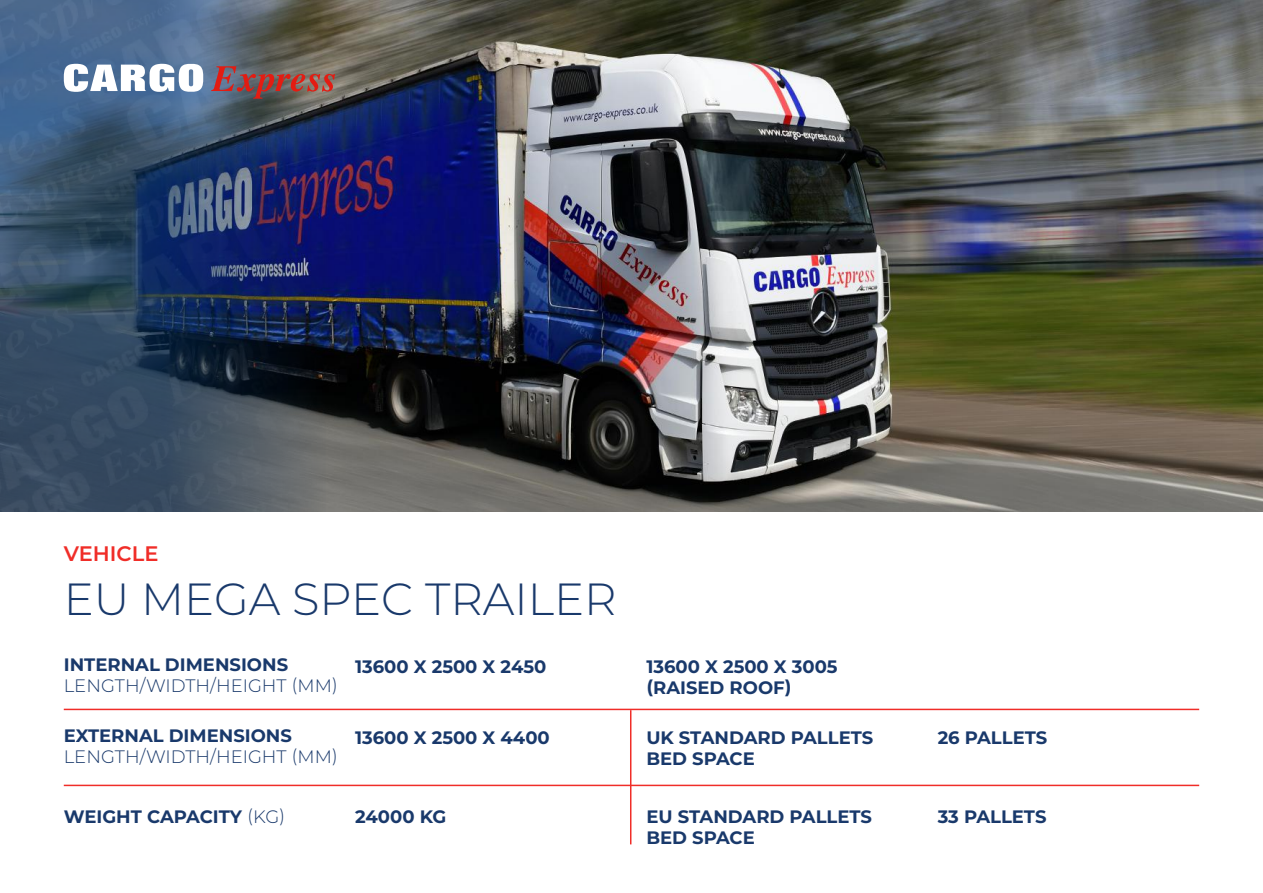
<style>
.page{position:relative;width:1263px;height:893px;background:#fff}
.page>*{position:absolute;margin:0;border:0;box-sizing:border-box;transform-origin:0 0}
.t1{font:300 45px "Montserrat";color:#19396b}
.t2{font:600 21px "Montserrat";color:#f02d28}
.t3{font:700 18px/21.6px "Montserrat";color:#19396b}
.t4{font:300 18px "Montserrat";color:#19396b}
.s1{font-weight:300}
</style>
<div class="page">
<hr style="left:64px;top:709px;width:1135px;height:1px;background:#f02d28">
<hr style="left:64px;top:785px;width:1135px;height:1px;background:#f02d28">
<hr style="left:630px;top:710px;width:1px;height:134px;background:#f02d28">
<img style="left:325px;top:0;width:938px;height:511px">
<img style="left:0;top:0;width:325px;height:511px">
<svg style="left:64px;top:64px;width:139px;height:28px"></svg>
<svg style="left:211px;top:66px;width:124px;height:33px;background:#875c5b"></svg>
<p class="t2" style="left:64px;top:539px;width:96px">VEHICLE</p>
<h1 class="t1" style="left:64px;top:569px;width:554px">EU MEGA SPEC TRAILER</h1>
<p class="t3" style="left:64px;top:653px;width:226px">INTERNAL DIMENSIONS</p>
<p class="t4" style="left:64px;top:674px;width:276px">LENGTH/WIDTH/HEIGHT (MM)</p>
<p class="t3" style="left:64px;top:724px;width:230px">EXTERNAL DIMENSIONS</p>
<p class="t4" style="left:64px;top:745px;width:276px">LENGTH/WIDTH/HEIGHT (MM)</p>
<p class="t3" style="left:355px;top:655px;width:193px">13600 X 2500 X 2450</p>
<p class="t3" style="left:646px;top:655px;width:193px">13600 X 2500 X 3005 (RAISED ROOF)</p>
<p class="t3" style="left:355px;top:726px;width:196px">13600 X 2500 X 4400</p>
<p class="t3" style="left:646px;top:726px;width:228px">UK STANDARD PALLETS<br>BED SPACE</p>
<p class="t3" style="left:938px;top:726px;width:111px">26 PALLETS</p>
<p class="t3" style="left:64px;top:805px;width:223px">WEIGHT CAPACITY <span class="s1">(KG)</span></p>
<p class="t3" style="left:355px;top:805px;width:93px">24000 KG</p>
<p class="t3" style="left:646px;top:805px;width:227px">EU STANDARD PALLETS<br>BED SPACE</p>
<p class="t3" style="left:938px;top:805px;width:110px">33 PALLETS</p>
</div>
